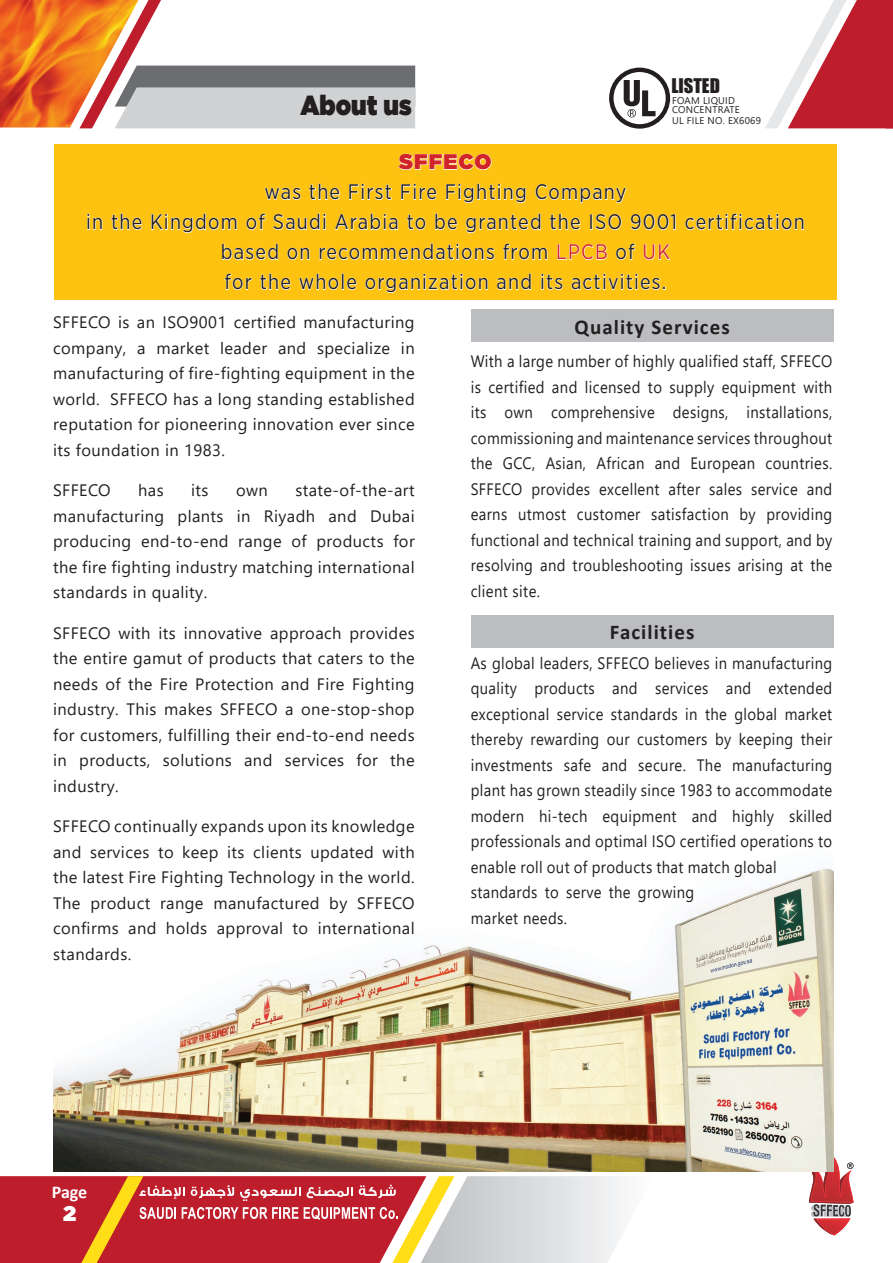
<style>
.page{position:relative;width:893px;height:1263px;background:#fff}
.page>*{position:absolute;margin:0;border:0;box-sizing:border-box;transform-origin:0 0}
.t1{font:27.6px "Gotham Ultra";color:#231f20;scale:.87 1}
.t2{font:21px/30px "Gotham Narrow";letter-spacing:.06em;color:#231f20;text-align:center}
.t3{font:700 21px "Calibri";letter-spacing:.05em;color:#231f20}
.t4{font:21px "Gotham Ultra";letter-spacing:.05em;color:#d1232a}
.t5{font:21px "Gotham Ultra";color:#fff}
.t6{font:18.6px "Impact";color:#231f20}
.t7{font:700 18px "Calibri";color:#fff}
.t8{font:16.5px/25.5px "Segoe UI";letter-spacing:.025em;color:#231f20;text-align:justify}
.t9{font:16.5px/25.5px "Segoe UI";letter-spacing:.025em;color:#231f20;text-align:justify;scale:.9 1}
.t10{font:9.75px/10.1px "Segoe UI";letter-spacing:.025em;color:#231f20}
.s1{color:#d1232a}
</style>
<div class="page">
<img style="left:0;top:0;width:79px;height:127px">
<svg style="left:765px;top:0;width:128px;height:128px"></svg>
<svg style="left:0;top:1176px;width:622px;height:87px;background:#ce6f6f"></svg>
<svg style="left:79px;top:0;width:336px;height:128px"></svg>
<svg style="left:809px;top:1157px;width:44px;height:78px"></svg>
<svg style="left:609px;top:68px;width:61px;height:61px"></svg>
<img style="left:53px;top:869px;width:781px;height:303px">
<div style="left:471px;top:309px;width:363px;height:33px;background:#bcbdc0"></div>
<div style="left:471px;top:615px;width:363px;height:33px;background:#bcbdc0"></div>
<div style="left:54px;top:145px;width:782px;height:155px;background:#fec210"></div>
<svg style="left:398px;top:154px;width:94px;height:16px"></svg>
<svg style="left:264px;top:187px;width:37px;height:13px"></svg>
<svg style="left:309px;top:183px;width:31px;height:17px"></svg>
<svg style="left:349px;top:184px;width:43px;height:16px"></svg>
<svg style="left:401px;top:184px;width:36px;height:16px"></svg>
<svg style="left:446px;top:183px;width:80px;height:20px"></svg>
<svg style="left:535px;top:184px;width:92px;height:19px"></svg>
<svg style="left:88px;top:214px;width:15px;height:16px"></svg>
<svg style="left:111px;top:213px;width:31px;height:17px"></svg>
<svg style="left:151px;top:213px;width:86px;height:20px"></svg>
<svg style="left:246px;top:213px;width:20px;height:17px"></svg>
<svg style="left:273px;top:213px;width:52px;height:17px"></svg>
<svg style="left:335px;top:213px;width:63px;height:17px"></svg>
<svg style="left:407px;top:214px;width:19px;height:16px"></svg>
<svg style="left:435px;top:213px;width:22px;height:17px"></svg>
<svg style="left:466px;top:213px;width:75px;height:20px"></svg>
<svg style="left:550px;top:213px;width:31px;height:17px"></svg>
<svg style="left:590px;top:214px;width:32px;height:16px"></svg>
<svg style="left:630px;top:214px;width:46px;height:16px"></svg>
<svg style="left:685px;top:213px;width:119px;height:17px"></svg>
<svg style="left:222px;top:243px;width:56px;height:17px"></svg>
<svg style="left:287px;top:247px;width:23px;height:13px"></svg>
<svg style="left:319px;top:243px;width:176px;height:17px"></svg>
<svg style="left:503px;top:243px;width:45px;height:17px"></svg>
<svg style="left:557px;top:244px;width:51px;height:16px"></svg>
<svg style="left:616px;top:243px;width:19px;height:17px"></svg>
<svg style="left:643px;top:244px;width:27px;height:16px"></svg>
<svg style="left:224px;top:273px;width:28px;height:17px"></svg>
<svg style="left:260px;top:273px;width:31px;height:17px"></svg>
<svg style="left:299px;top:273px;width:58px;height:17px"></svg>
<svg style="left:365px;top:274px;width:123px;height:19px"></svg>
<svg style="left:497px;top:273px;width:34px;height:17px"></svg>
<svg style="left:542px;top:274px;width:21px;height:16px"></svg>
<svg style="left:571px;top:274px;width:94px;height:16px"></svg>
<h1 class="t1" style="left:300px;top:90px;width:129px">About us</h1>
<p class="t6" style="left:671px;top:71px;width:50px">LISTED</p>
<p class="t10" style="left:672px;top:94px;width:90px">FOAM LIQUID<br>CONCENTRATE<br>UL FILE NO. EX6069</p>
<p class="t4" style="left:399px;top:150px;width:94px">SFFECO</p>
<p class="t2" style="left:86px;top:176px;width:720px">was the First Fire Fighting Company<br>in the Kingdom of Saudi Arabia to be granted the ISO 9001 certification based on recommendations from <span class="s1">LPCB</span> of <span class="s1">UK<br></span>for the whole organization and its activities.</p>
<p class="t8" style="left:53px;top:308px;width:363px">SFFECO is an ISO9001 certified manufacturing company, a market leader and specialize in manufacturing of fire-fighting equipment in the world. SFFECO has a long standing established reputation for pioneering innovation ever since its foundation in 1983.</p>
<p class="t8" style="left:53px;top:476px;width:59px">SFFECO</p>
<p class="t8" style="left:138px;top:476px;width:27px">has</p>
<p class="t8" style="left:191px;top:476px;width:19px">its</p>
<p class="t8" style="left:236px;top:476px;width:33px">own</p>
<p class="t8" style="left:53px;top:476px;width:363px;text-indent:242px">state-of-the-art manufacturing plants in Riyadh and Dubai producing end-to-end range of products for the fire fighting industry matching international standards in quality.</p>
<p class="t8" style="left:53px;top:619px;width:363px">SFFECO with its innovative approach provides the entire gamut of products that caters to the needs of the Fire Protection and Fire Fighting industry. This makes SFFECO a one-stop-shop for customers, fulfilling their end-to-end needs in products, solutions and services for the industry.</p>
<p class="t8" style="left:53px;top:812px;width:363px">SFFECO continually expands upon its knowledge and services to keep its clients updated with the latest Fire Fighting Technology in the world.<br>The product range manufactured by SFFECO confirms and holds approval to international standards.</p>
<p class="t3" style="left:575px;top:312px;width:157px">Quality Services</p>
<p class="t9" style="left:471px;top:347px;width:403px">With a large number of highly qualified staff, SFFECO is certified and licensed to supply equipment with its own comprehensive designs, installations, commissioning and maintenance services throughout the GCC, Asian, African and European countries.<br>SFFECO provides excellent after sales service and earns utmost customer satisfaction by providing functional and technical training and support, and by resolving and troubleshooting issues arising at the client site.</p>
<p class="t3" style="left:610px;top:617px;width:86px">Facilities</p>
<p class="t9" style="left:471px;top:648px;width:403px;text-align:left">As global leaders, SFFECO believes in manufacturing quality products and services and extended exceptional service standards in the global market thereby rewarding our customers by keeping their investments safe and secure. The manufacturing plant has grown steadily since 1983 to accommodate modern hi-tech equipment and highly skilled professionals and optimal ISO certified operations to enable roll out of products that match global standards to serve the growing<br>market needs.</p>
<p class="t7" style="left:52px;top:1179px;width:37px">Page</p>
<p class="t5" style="left:63px;top:1202px;width:15px">2</p>
</div>
